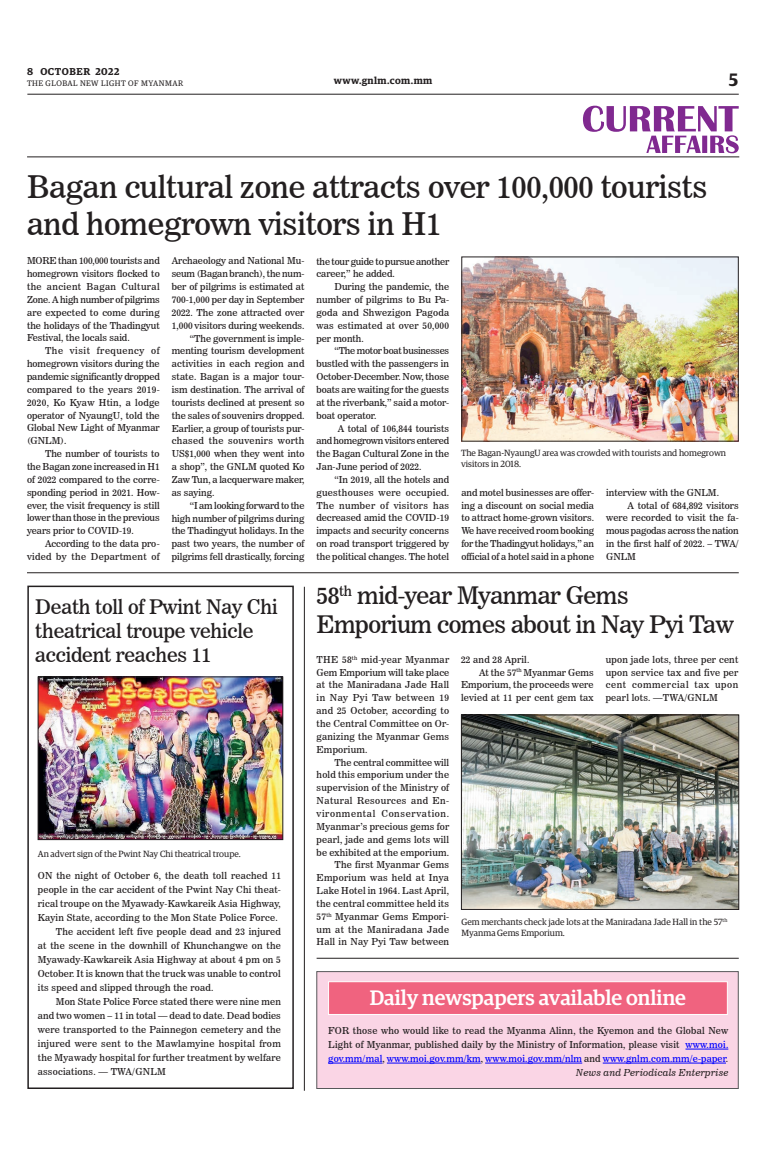
<style>
.page{position:relative;width:773px;height:1152px;background:#fff}
.page>*{position:absolute;margin:0;border:0;box-sizing:border-box;transform-origin:0 0}
._2_Clm_Head{font:31px/37.2px "News 706 BT Roman C";letter-spacing:-.01em;color:#231f20}
._2_Clm_Head-2{font:24px/28.8px "News 706 BT Roman C";letter-spacing:-.02em;color:#231f20}
.Brief_Head{font:500 21px "Guardian Egyp";color:#fff}
._2_Clm_Head-3{font:20px/24px "News 706 BT Roman C";letter-spacing:-.01em;color:#231f20}
.t1{font:600 18px "Guardian Egyp";color:#231f20}
.t2{font:600 10px "Guardian Egyp";letter-spacing:.055em;color:#231f20}
._2nd_Body{font:9.5px/12.9px "News 706 BT Roman C";color:#231f20;text-align:justify}
.Normal_Para{font:9.5px/12.9px "News 706 BT Roman C";letter-spacing:.02em;color:#231f20;text-align:justify}
._2nd_Body-2{font:9.5px/12.9px "News 706 BT Roman C";letter-spacing:.03em;color:#231f20;text-align:right}
._2nd_Body-3{font:9.5px/12.9px "News 706 BT Roman C";letter-spacing:-.02em;color:#231f20}
._2nd_Body-4{font:9.5px "News 706 BT Italic C";letter-spacing:.02em;color:#231f20}
._2nd_Body-5{font:9.5px "News 706 BT Roman C";letter-spacing:.02em;color:#231f20}
.t3{font:9px/10.8px "Guardian Egyp";color:#231f20}
.t4{font:8px "Guardian Egyp";letter-spacing:.06em;color:#231f20}
.s1{color:#00f}
</style>
<div class="page">
<hr style="left:27px;top:94px;width:711px;height:1px;background:#231f20">
<hr style="left:27px;top:156px;width:712px;height:1px;background:#231f20">
<svg style="left:583px;top:106px;width:155px;height:47px"></svg>
<img style="left:40px;top:679px;width:241px;height:159px">
<div style="left:38px;top:677px;width:245px;height:163px;border:1px solid #231f20"></div>
<img style="left:463px;top:717px;width:273px;height:191px">
<div style="left:461px;top:715px;width:277px;height:195px;border:1px solid #231f20"></div>
<img style="left:463px;top:259px;width:273px;height:180px">
<div style="left:27px;top:586px;width:267px;height:503px;border:2px solid #231f20"></div>
<div style="left:316px;top:971px;width:422px;height:118px;background:#fad5e5;border:1px solid #57585a"></div>
<hr style="left:685px;top:1049px;width:43px;height:1px;background:#00f">
<hr style="left:328px;top:1063px;width:54px;height:1px;background:#00f">
<hr style="left:387px;top:1063px;width:93px;height:1px;background:#00f">
<hr style="left:485px;top:1063px;width:97px;height:1px;background:#00f">
<hr style="left:602px;top:1063px;width:124px;height:1px;background:#00f">
<div style="left:328px;top:981px;width:399px;height:34px;background:#f0637f;border:1px solid #fff"></div>
<hr style="left:27px;top:573px;width:711px;height:1px;background:#231f20">
<hr style="left:304px;top:587px;width:1px;height:504px;background:#231f20">
<hr style="left:316px;top:958px;width:422px;height:1px;background:#231f20">
<p class="t2" style="left:27px;top:64px;width:94px">8 OCTOBER 2022</p>
<p class="t4" style="left:27px;top:78px;width:158px">THE GLOBAL NEW LIGHT OF MYANMAR</p>
<p class="t2" style="left:334px;top:73px;width:100px">www.gnlm.com.mm</p>
<h3 class="t1" style="left:729px;top:67px;width:11px">5</h3>
<p class="_2_Clm_Head" style="left:27px;top:168px;width:682px">Bagan cultural zone attracts over 100,000 tourists and homegrown visitors in H1</p>
<p class="Normal_Para" style="left:27px;top:254px;width:134px">MORE than 100,000 tourists and homegrown visitors flocked to the ancient Bagan Cultural Zone. A high number of pilgrims are expected to come during the holidays of the Thadingyut Festival, the locals said.</p>
<p class="_2nd_Body" style="left:27px;top:344px;width:134px;text-indent:18px">The visit frequency of homegrown visitors during the pandemic significantly dropped compared to the years 2019- 2020, Ko Kyaw Htin, a lodge operator of NyaungU, told the Global New Light of Myanmar (GNLM).</p>
<p class="_2nd_Body" style="left:27px;top:447px;width:134px;text-indent:18px">The number of tourists to the Bagan zone increased in H1 of 2022 compared to the corre&shy;sponding period in 2021. How&shy;ever, the visit frequency is still lower than those in the previous years prior to COVID-19.</p>
<p class="_2nd_Body-2" style="left:27px;top:537px;width:134px">According to the data pro&shy;vided by the Department of</p>
<p class="_2nd_Body" style="left:172px;top:255px;width:134px">Archaeology and National Mu&shy;seum (Bagan branch), the num&shy;ber of pilgrims is estimated at 700-1,000 per day in September 2022. The zone attracted over 1,000 visitors during weekends.</p>
<p class="_2nd_Body" style="left:172px;top:332px;width:134px;text-indent:18px">“The government is imple&shy;menting tourism development activities in each region and state. Bagan is a major tour&shy;ism destination. The arrival of tourists declined at present so the sales of souvenirs dropped.<br>Earlier, a group of tourists pur&shy;chased the souvenirs worth US$1,000 when they went into a shop”, the GNLM quoted Ko Zaw Tun, a lacquerware maker, as saying.</p>
<p class="_2nd_Body" style="left:172px;top:499px;width:134px;text-indent:18px">“I am looking forward to the high number of pilgrims during the Thadingyut holidays. In the past two years, the number of pilgrims fell drastically, forcing</p>
<p class="_2_Clm_Head-3" style="left:35px;top:594px;width:244px">Death toll of Pwint Nay Chi theatrical troupe vehicle accident reaches 11</p>
<p class="t3" style="left:38px;top:848px;width:204px">An advert sign of the Pwint Nay Chi theatrical troupe.</p>
<p class="Normal_Para" style="left:38px;top:869px;width:245px;line-height:14px">ON the night of October 6, the death toll reached 11 people in the car accident of the Pwint Nay Chi theat&shy;rical troupe on the Myawady-Kawkareik Asia Highway, Kayin State, according to the Mon State Police Force.</p>
<p class="_2nd_Body" style="left:38px;top:925px;width:245px;line-height:14px;text-indent:18px">The accident left five people dead and 23 injured at the scene in the downhill of Khunchangwe on the Myawady-Kawkareik Asia Highway at about 4 pm on 5<br>October. It is known that the truck was unable to control its speed and slipped through the road.</p>
<p class="_2nd_Body" style="left:38px;top:995px;width:245px;line-height:14px;text-indent:18px">Mon State Police Force stated there were nine men and two women – 11 in total — dead to date. Dead bodies were transported to the Painnegon cemetery and the injured were sent to the Mawlamyine hospital from the Myawady hospital for further treatment by welfare associations. — TWA/GNLM</p>
<p class="_2nd_Body-3" style="left:316px;top:255px;width:134px">the tour guide to pursue another career,” he added.</p>
<p class="_2nd_Body" style="left:316px;top:280px;width:134px;text-indent:18px">During the pandemic, the number of pilgrims to Bu Pa&shy;goda and Shwezigon Pagoda was estimated at over 50,000 per month.</p>
<p class="_2nd_Body" style="left:316px;top:345px;width:134px;text-indent:18px">“The motor boat businesses bustled with the passengers in October-December. Now, those boats are waiting for the guests at the riverbank,” said a motor&shy;boat operator.</p>
<p class="_2nd_Body" style="left:316px;top:422px;width:134px;text-indent:21px">A total of 106,844 tourists and homegrown visitors entered the Bagan Cultural Zone in the Jan-June period of 2022.</p>
<p class="_2nd_Body" style="left:316px;top:473px;width:134px;text-indent:18px">“In 2019, all the hotels and guesthouses were occupied.<br>The number of visitors has decreased amid the COVID-19 impacts and security concerns on road transport triggered by the political changes. The hotel</p>
<p class="t3" style="left:461px;top:447px;width:267px">The Bagan-NyaungU area was crowded with tourists and homegrown visitors in 2018.</p>
<p class="_2nd_Body" style="left:461px;top:486px;width:134px">and motel businesses are offer&shy;ing a discount on social media to attract home-grown visitors.<br>We have received room booking for the Thadingyut holidays,” an official of a hotel said in a phone</p>
<p class="_2nd_Body" style="left:606px;top:486px;width:114px">interview with the GNLM.</p>
<p class="_2nd_Body" style="left:606px;top:499px;width:134px;text-indent:22px">A total of 684,892 visitors were recorded to visit the fa&shy;mous pagodas across the nation in the first half of 2022. – TWA/ GNLM</p>
<p class="_2_Clm_Head-2" style="left:316px;top:581px;width:418px">58<sup>th</sup> mid-year Myanmar Gems<br>Emporium comes about in Nay Pyi Taw</p>
<p class="_2nd_Body-5" style="left:461px;top:654px;width:70px">22 and 28 April.</p>
<p class="_2nd_Body" style="left:461px;top:666px;width:134px;text-indent:18px">At the 57<sup>th</sup> Myanmar Gems Emporium, the proceeds were levied at 11 per cent gem tax</p>
<p class="Normal_Para" style="left:316px;top:653px;width:134px">THE 58<sup>th</sup> mid-year Myanmar Gem Emporium will take place at the Maniradana Jade Hall in Nay Pyi Taw between 19 and 25 October, according to the Central Committee on Or&shy;ganizing the Myanmar Gems Emporium.</p>
<p class="_2nd_Body" style="left:316px;top:756px;width:134px;text-indent:18px">The central committee will hold this emporium under the supervision of the Ministry of Natural Resources and En&shy;vironmental Conservation.<br>Myanmar’s precious gems for pearl, jade and gems lots will be exhibited at the emporium.</p>
<p class="_2nd_Body" style="left:316px;top:859px;width:134px;text-indent:18px">The first Myanmar Gems Emporium was held at Inya Lake Hotel in 1964. Last April, the central committee held its 57<sup>th</sup> Myanmar Gems Empori&shy;um at the Maniradana Jade Hall in Nay Pyi Taw between</p>
<p class="_2nd_Body" style="left:605px;top:653px;width:134px">upon jade lots, three per cent upon service tax and five per cent commercial tax upon pearl lots. —TWA/GNLM</p>
<p class="t3" style="left:461px;top:916px;width:267px">Gem merchants check jade lots at the Maniradana Jade Hall in the 57<sup>th<br></sup>Myanma Gems Emporium.</p>
<p class="Brief_Head" style="left:370px;top:982px;width:318px">Daily newspapers available online</p>
<p class="_2nd_Body" style="left:328px;top:1024px;width:401px;line-height:14px">FOR those who would like to read the Myanma Alinn, the Kyemon and the Global New Light of Myanmar, published daily by the Ministry of Information, please visit <span class="s1">www.moi. gov.mm/mal</span>, <span class="s1">www.moi.gov.mm/km</span>, <span class="s1">www.moi.gov.mm/nlm</span> and <span class="s1">www.gnlm.com.mm/e-paper</span>.</p>
<p class="_2nd_Body-4" style="left:576px;top:1067px;width:153px">News and Periodicals Enterprise</p>
</div>
